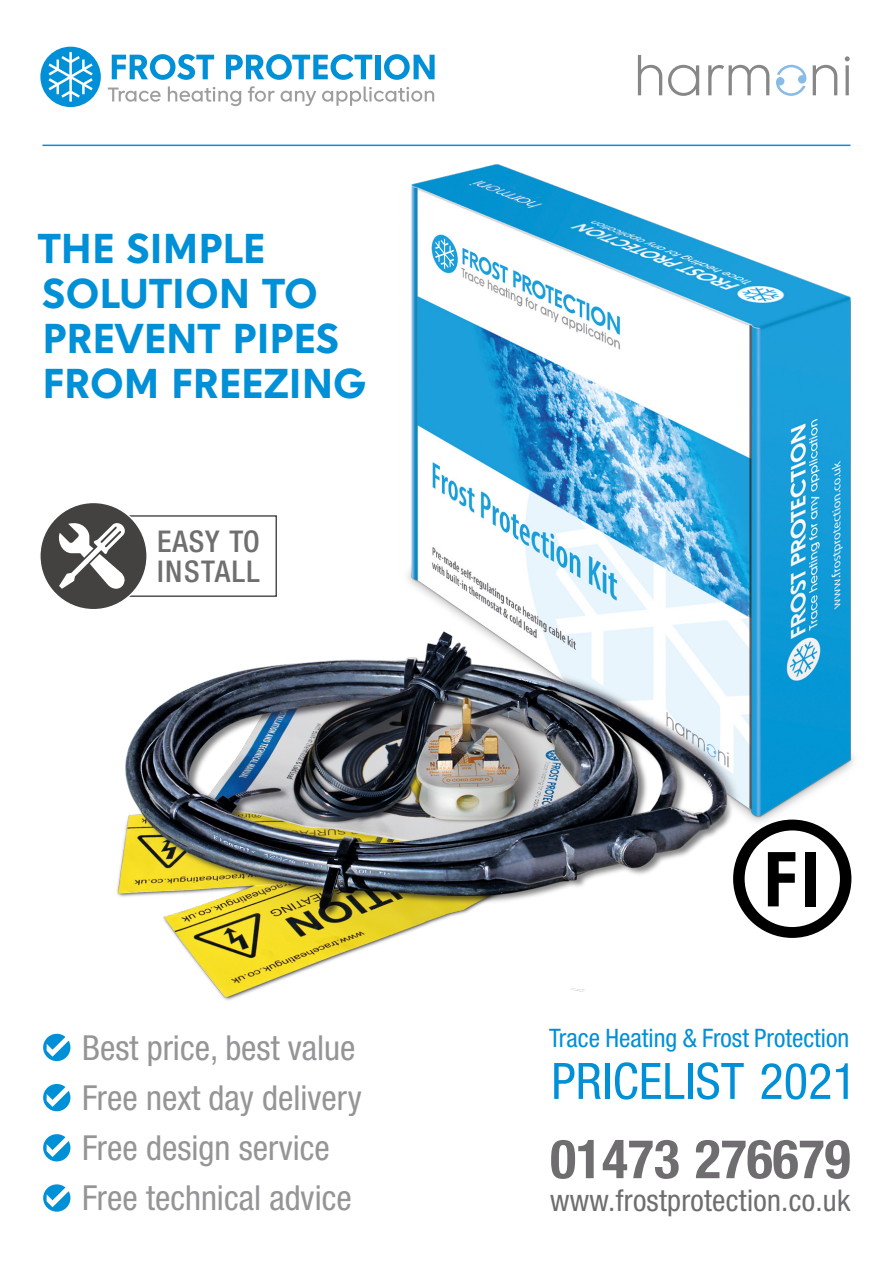
<style>
.page{position:relative;width:893px;height:1263px;background:#fff}
.page>*{position:absolute;margin:0;border:0;box-sizing:border-box;transform-origin:0 0}
.t1{font:700 condensed 54px "Helvetica Neue LT Pro";color:#6f6d70}
.t2{font:condensed 50.25px "Helvetica Neue LT Pro";letter-spacing:.005em;color:#0090d7}
.t3{font:700 40.5px/45px "Portnall Sans";color:#0090d7}
.t4{font:condensed 34.5px/50.2px "Helvetica Neue LT Pro";color:#969497}
.t5{font:condensed 30px "Helvetica Neue LT Pro";letter-spacing:.01em;color:#6f6d70}
.t6{font:500 condensed 30px/30px "Helvetica Neue LT Pro";letter-spacing:.035em;color:#706f6f}
.t7{font:condensed 25.5px "Helvetica Neue LT Pro";color:#0090d7}
</style>
<div class="page">
<hr style="left:43px;top:145px;width:807px;height:1px;background:#0090d7">
<img style="left:117px;top:164px;width:737px;height:837px">
<svg style="left:43px;top:1034px;width:27px;height:27px"></svg>
<svg style="left:43px;top:1084px;width:27px;height:27px"></svg>
<svg style="left:43px;top:1134px;width:27px;height:27px"></svg>
<svg style="left:43px;top:1184px;width:27px;height:28px"></svg>
<div style="left:40px;top:47px;width:61px;height:60px;background:#0090d7;border-radius:50%"></div>
<svg style="left:49px;top:52px;width:44px;height:50px"></svg>
<svg style="left:108px;top:88px;width:53px;height:14px"></svg>
<svg style="left:168px;top:86px;width:73px;height:20px"></svg>
<svg style="left:248px;top:86px;width:27px;height:16px"></svg>
<svg style="left:281px;top:91px;width:35px;height:15px"></svg>
<svg style="left:322px;top:86px;width:112px;height:20px"></svg>
<svg style="left:112px;top:54px;width:102px;height:26px"></svg>
<svg style="left:226px;top:54px;width:146px;height:26px"></svg>
<div style="left:375px;top:55px;width:5px;height:24px;background:#0090d7"></div>
<svg style="left:384px;top:54px;width:51px;height:26px"></svg>
<svg style="left:638px;top:55px;width:24px;height:40px"></svg>
<svg style="left:668px;top:65px;width:31px;height:31px"></svg>
<svg style="left:708px;top:65px;width:61px;height:30px"></svg>
<svg style="left:813px;top:65px;width:24px;height:30px"></svg>
<svg style="left:845px;top:56px;width:5px;height:39px"></svg>
<svg style="left:776px;top:65px;width:30px;height:31px"></svg>
<svg style="left:733px;top:819px;width:118px;height:119px"></svg>
<div style="left:82px;top:516px;width:194px;height:80px;background:#fff"></div>
<div style="left:81px;top:515px;width:196px;height:82px;border:1px solid #434241"></div>
<div style="left:40px;top:502px;width:107px;height:108px;background:#434241;border-radius:50%"></div>
<svg style="left:58px;top:523px;width:67px;height:66px"></svg>
<p class="t3" style="left:38px;top:220px;width:330px">THE SIMPLE<br>SOLUTION TO<br>PREVENT PIPES<br>FROM FREEZING</p>
<p class="t6" style="left:157px;top:526px;width:104px">EASY TO<br>INSTALL</p>
<p class="t4" style="left:82px;top:1022px;width:281px">Best price, best value<br>Free next day delivery<br>Free design service<br>Free technical advice</p>
<p class="t7" style="left:549px;top:1023px;width:302px">Trace Heating &amp; Frost Protection</p>
<h2 class="t2" style="left:551px;top:1052px;width:307px">PRICELIST 2021</h2>
<h1 class="t1" style="left:550px;top:1126px;width:302px">01473 276679</h1>
<p class="t5" style="left:550px;top:1183px;width:302px">www.frostprotection.co.uk</p>
</div>
